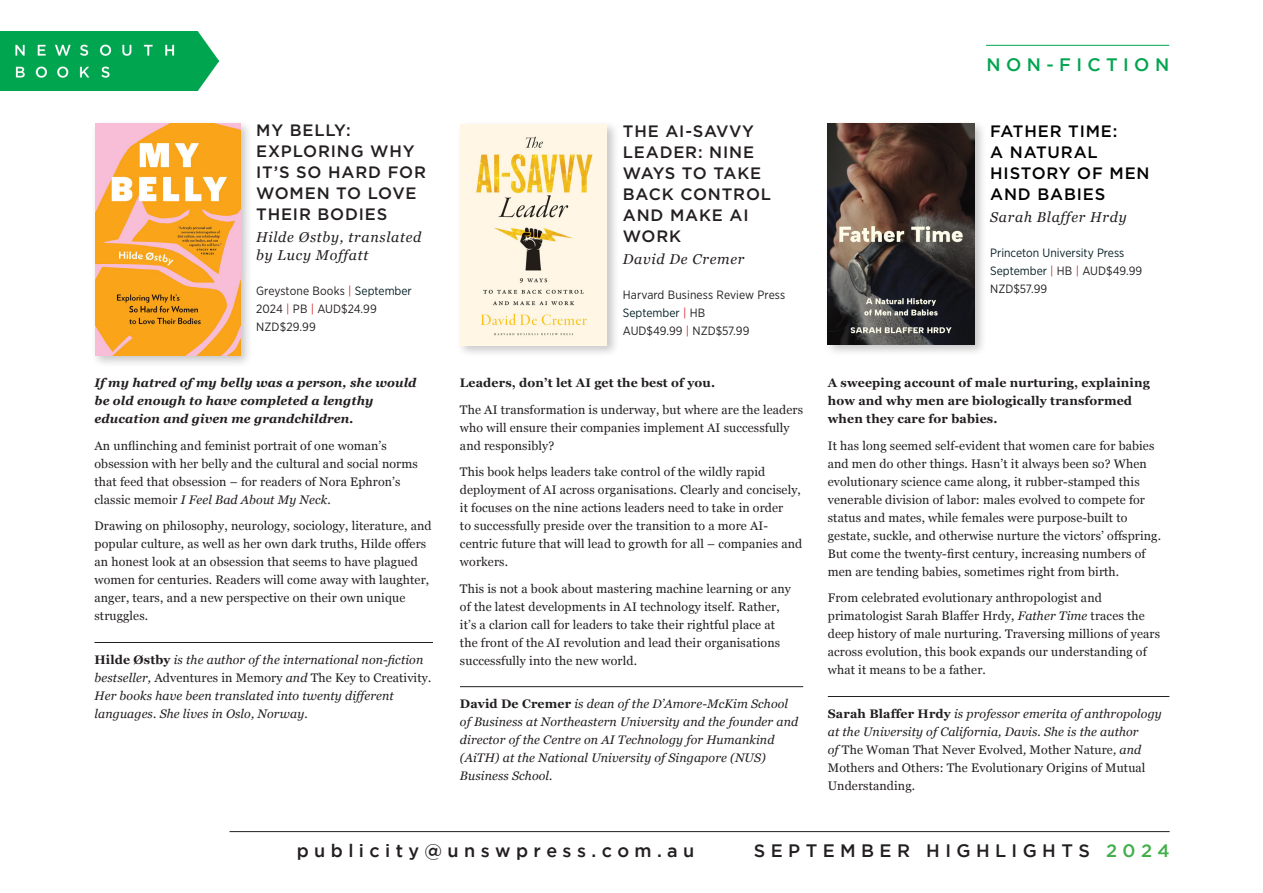
<style>
.page{position:relative;width:1263px;height:893px;background:#fff}
.page>*{position:absolute;margin:0;border:0;box-sizing:border-box;transform-origin:0 0}
.t1{font:500 18px "Gotham";letter-spacing:.3em;color:#231f20}
.t2{font:500 18px "Gotham";letter-spacing:.3em;color:#00a550}
.Book_title{font:500 16.5px/21px "Gotham";letter-spacing:.05em;color:#231f20}
.Book_title-2{font:500 16.5px/21px "Gotham";letter-spacing:.05em;color:#000}
.Author{font:italic 14.25px/18px "Georgia";letter-spacing:.05em;color:#231f20}
.Body_text{font:12.3px/18px "Georgia";letter-spacing:.01em;color:#231f20}
.Author_bio_text{font:italic 12.3px/18px "Georgia";letter-spacing:.01em;color:#231f20}
.Author_bio_text-2{font:12.3px/18px "Georgia";letter-spacing:.01em;color:#231f20}
.Body_text-2{font:700 12.3px/18px "Georgia";letter-spacing:.01em;color:#231f20}
.Body_text-3{font:italic 700 12.3px/18px "Georgia";letter-spacing:.01em;color:#231f20}
.Pub_info{font:12px/18px "Gotham Narrow";color:#231f20}
.Pub_info-2{font:12px/18px "Gotham Narrow";color:#072127}
.s1{color:#d1232a}
.s2{color:#072127}
.s3{font-style:italic}
.s4{font-weight:700;font-style:normal}
.s5{font-style:normal}
.s6{color:#231f20}
.s7{font-weight:700}
.s8{color:#40ae49}
</style>
<div class="page">
<img style="left:0;top:32px;width:218px;height:58px">
<hr style="left:230px;top:831px;width:940px;height:1px;background:#231f20">
<hr style="left:986px;top:45px;width:183px;height:1px;background:#00a550">
<div style="left:457px;top:121px;width:162px;height:237px;background:#231f20;opacity:.25"></div>
<img style="left:461px;top:124px;width:146px;height:221px">
<hr style="left:94px;top:642px;width:339px;height:1px;background:#231f20">
<hr style="left:828px;top:696px;width:341px;height:1px;background:#231f20">
<hr style="left:460px;top:686px;width:343px;height:1px;background:#231f20">
<div style="left:824px;top:119px;width:163px;height:238px;background:#231f20;opacity:.25"></div>
<img style="left:828px;top:123px;width:146px;height:222px">
<div style="left:91px;top:119px;width:162px;height:249px;background:#231f20;opacity:.25"></div>
<img style="left:95px;top:123px;width:145px;height:233px">
<p class="Book_title" style="left:256px;top:119px;width:96px">MY BELLY:</p>
<p class="Book_title" style="left:256px;top:140px;width:171px">EXPLORING WHY<br>IT’S SO HARD FOR<br>WOMEN TO LOVE<br>THEIR BODIES</p>
<p class="Author" style="left:256px;top:228px;width:167px">Hilde Østby, translated by Lucy Moffatt</p>
<p class="Pub_info" style="left:256px;top:282px;width:157px">Greystone Books <span class="s1">|</span> <span class="s2">September<br></span>2024 <span class="s1">|</span> PB <span class="s1">|</span> AUD$24.99<br>NZD$29.99</p>
<p class="Body_text-3" style="left:94px;top:374px;width:323px">If my hatred of my belly was a person, she would be old enough to have completed a lengthy education and given me grandchildren.</p>
<p class="Body_text" style="left:94px;top:436px;width:325px">An unflinching and feminist portrait of one woman’s obsession with her belly and the cultural and social norms that feed that obsession – for readers of Nora Ephron’s classic memoir <span class="s3">I Feel Bad About My Neck</span>.</p>
<p class="Body_text" style="left:94px;top:517px;width:339px">Drawing on philosophy, neurology, sociology, literature, and popular culture, as well as her own dark truths, Hilde offers an honest look at an obsession that seems to have plagued women for centuries. Readers will come away with laughter, anger, tears, and a new perspective on their own unique struggles.</p>
<p class="Author_bio_text" style="left:94px;top:650px;width:338px"><span class="s4">Hilde Østby</span> is the author of the international non-fiction bestseller, <span class="s5">Adventures in Memory</span> and <span class="s5">The Key to Creativity</span>.<br>Her books have been translated into twenty different languages. She lives in Oslo, Norway.</p>
<p class="Book_title" style="left:623px;top:120px;width:150px">THE AI-SAVVY<br>LEADER: NINE<br>WAYS TO TAKE<br>BACK CONTROL<br>AND MAKE AI<br>WORK</p>
<p class="Author" style="left:623px;top:249px;width:123px">David De Cremer</p>
<p class="Pub_info" style="left:623px;top:285px;width:164px">Harvard Business Review Press<br><span class="s2">September</span> <span class="s1">|</span> HB<br>AUD$49.99 <span class="s1">|</span> NZD$57.99</p>
<p class="Body_text-2" style="left:460px;top:373px;width:257px">Leaders, don’t let AI get the best of you.</p>
<p class="Body_text" style="left:460px;top:400px;width:345px">The AI transformation is underway, but where are the leaders who will ensure their companies implement AI successfully and responsibly?</p>
<p class="Body_text" style="left:460px;top:462px;width:344px">This book helps leaders take control of the wildly rapid deployment of AI across organisations. Clearly and concisely, it focuses on the nine actions leaders need to take in order<br>to successfully preside over the transition to a more AI&shy;centric future that will lead to growth for all – companies and workers.</p>
<p class="Body_text" style="left:460px;top:579px;width:332px">This is not a book about mastering machine learning or any of the latest developments in AI technology itself. Rather, it’s a clarion call for leaders to take their rightful place at the front of the AI revolution and lead their organisations successfully into the new world.</p>
<p class="Author_bio_text" style="left:460px;top:694px;width:340px"><span class="s4">David De Cremer</span> is dean of the D’Amore-McKim School of Business at Northeastern University and the founder and director of the Centre on AI Technology for Humankind (AiTH) at the National University of Singapore (NUS)<br>Business School.</p>
<h1 class="t2" style="left:986px;top:54px;width:184px">NON-FICTION</h1>
<p class="Book_title-2" style="left:990px;top:120px;width:161px">FATHER TIME:<br>A NATURAL<br>HISTORY OF MEN<br>AND BABIES</p>
<p class="Author" style="left:990px;top:207px;width:138px">Sarah Blaffer Hrdy</p>
<p class="Pub_info-2" style="left:990px;top:243px;width:153px">Princeton University Press<br>September <span class="s1">|</span> <span class="s6">HB</span> <span class="s1">|</span> <span class="s6">AUD$49.99<br>NZD$57.99</span></p>
<p class="Body_text-2" style="left:828px;top:373px;width:323px">A sweeping account of male nurturing, explaining how and why men are biologically transformed when they care for babies.</p>
<p class="Body_text" style="left:828px;top:436px;width:335px">It has long seemed self-evident that women care for babies and men do other things. Hasn’t it always been so? When evolutionary science came along, it rubber-stamped this venerable division of labor: males evolved to compete for status and mates, while females were purpose-built to gestate, suckle, and otherwise nurture the victors’ offspring.<br>But come the twenty-first century, increasing numbers of men are tending babies, sometimes right from birth.</p>
<p class="Body_text" style="left:828px;top:589px;width:334px">From celebrated evolutionary anthropologist and primatologist Sarah Blaffer Hrdy, <span class="s3">Father Time</span> traces the deep history of male nurturing. Traversing millions of years across evolution, this book expands our understanding of what it means to be a father.</p>
<p class="Author_bio_text-2" style="left:828px;top:704px;width:335px"><span class="s7">Sarah Blaffer Hrdy</span> <span class="s3">is professor emerita of anthropology at the University of California, Davis. She is the author<br>of</span> The Woman That Never Evolved<span class="s3">,</span> Mother Nature<span class="s3">, and </span>Mothers and Others: The Evolutionary Origins of Mutual Understanding.</p>
<h1 class="t1" style="left:297px;top:841px;width:399px">publicity@unswpress.com.au</h1>
<h1 class="t1" style="left:754px;top:841px;width:417px">SEPTEMBER HIGHLIGHTS <span class="s8">2024</span></h1>
</div>
